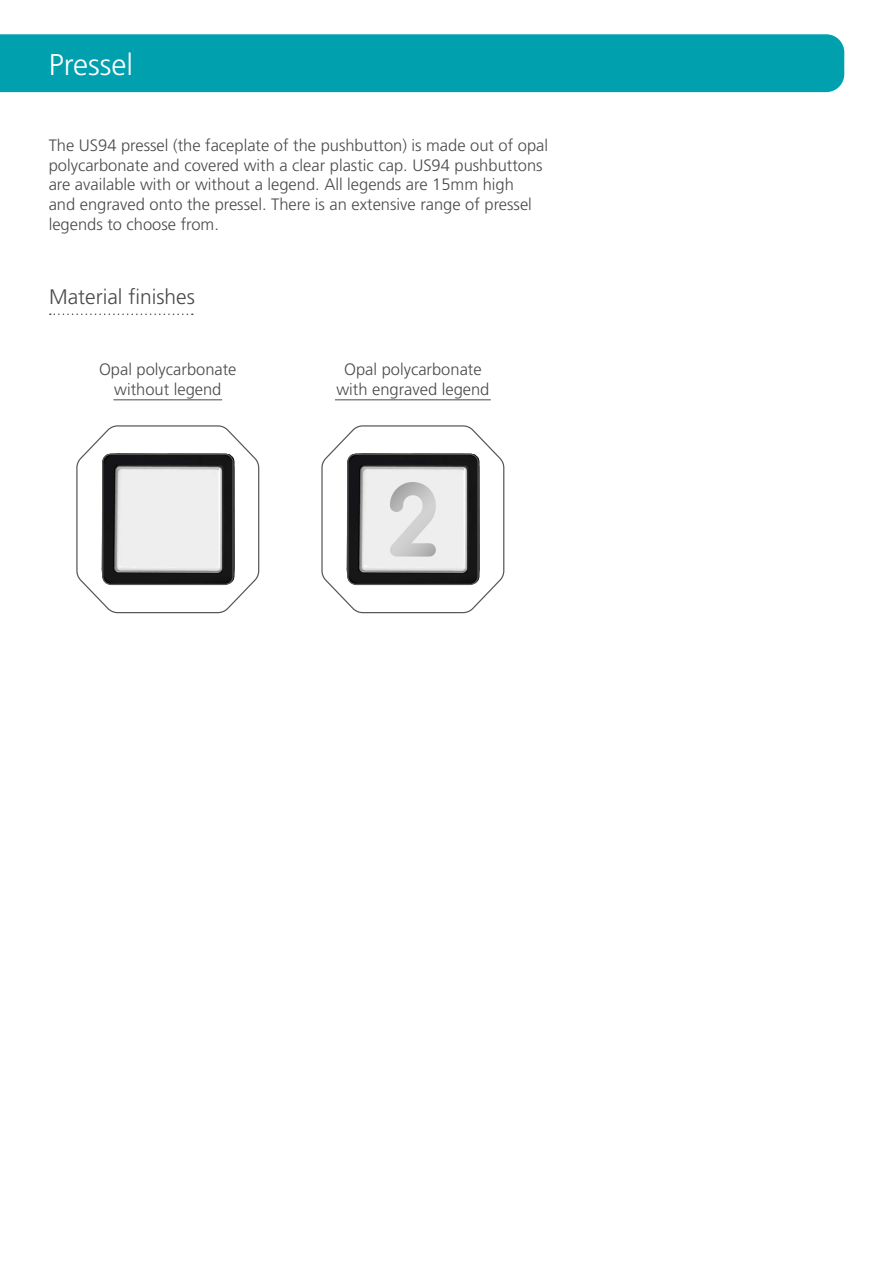
<style>
.page{position:relative;width:893px;height:1263px;background:#fff}
.page>*{position:absolute;margin:0;border:0;box-sizing:border-box;transform-origin:0 0}
.t1{font:30px "Frutiger LT 45 Lt";color:#fff}
.t2{font:21px "Frutiger LT 45 Lt";color:#4a4a49}
.t3{font:16.5px/19.8px "Frutiger LT 45 Lt";color:#4a4a49;text-align:center}
</style>
<div class="page">
<div style="left:0;top:34px;width:844px;height:58px;background:#00a0af"></div>
<svg style="left:50px;top:313px;width:143px;height:2px"></svg>
<hr style="left:113px;top:399px;width:109px;height:1px;background:#4a4a49">
<svg style="left:76px;top:425px;width:184px;height:189px"></svg>
<div style="left:102px;top:454px;width:132px;height:131px;border:1px solid #575756;border-radius:8px"></div>
<hr style="left:335px;top:399px;width:156px;height:1px;background:#4a4a49">
<svg style="left:321px;top:425px;width:184px;height:189px"></svg>
<h1 class="t1" style="left:49px;top:48px;width:86px">Pressel</h1>
<p class="t3" style="left:49px;top:135px;width:501px;text-align:left">The US94 pressel (the faceplate of the pushbutton) is made out of opal polycarbonate and covered with a clear plastic cap. US94 pushbuttons are available with or without a legend. All legends are 15mm high<br>and engraved onto the pressel. There is an extensive range of pressel legends to choose from.</p>
<p class="t2" style="left:49px;top:285px;width:147px">Material finishes</p>
<p class="t3" style="left:99px;top:360px;width:139px">Opal polycarbonate without legend</p>
<p class="t3" style="left:336px;top:360px;width:155px">Opal polycarbonate with engraved legend</p>
</div>
